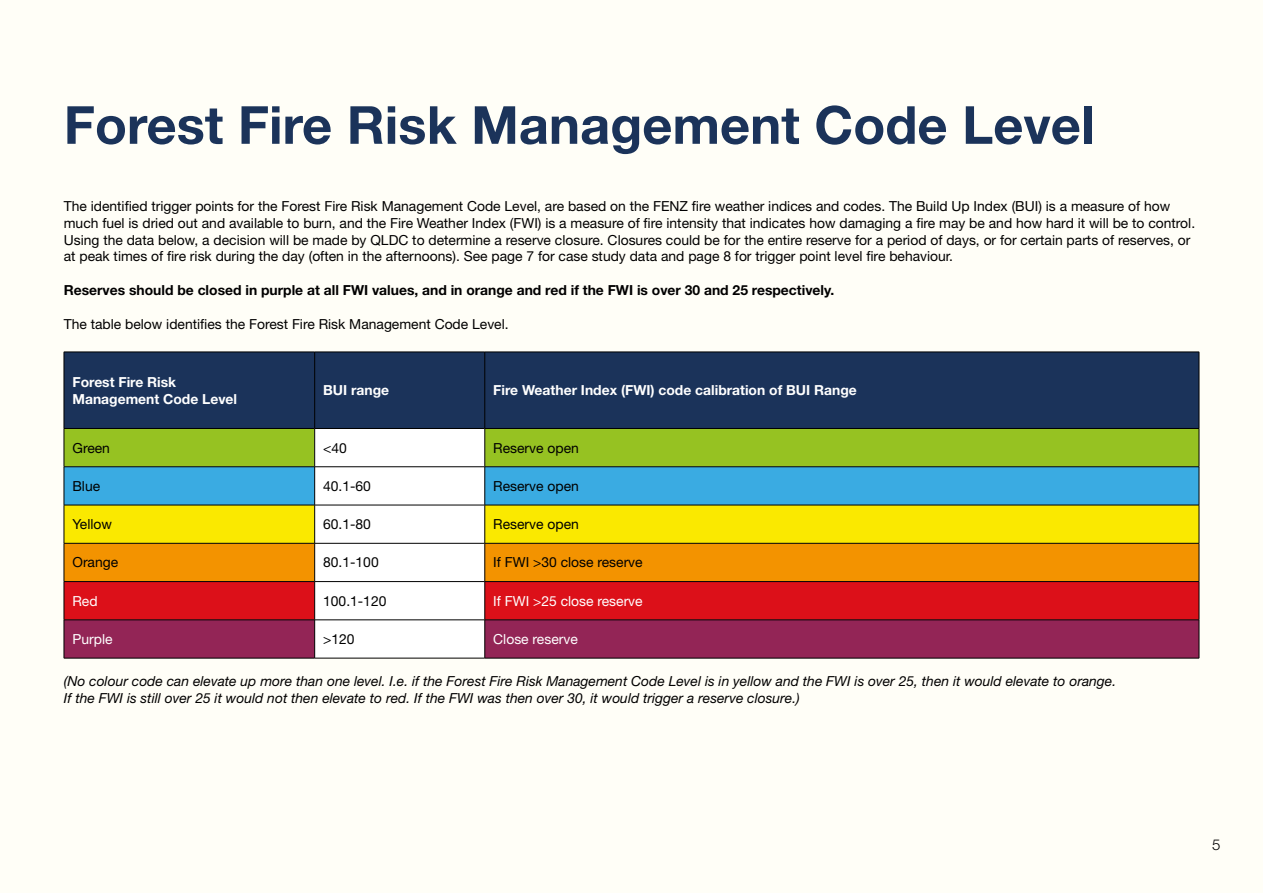
<style>
.page{position:relative;width:1263px;height:893px;background:#fffef7}
.page>*{position:absolute;margin:0;border:0;box-sizing:border-box;transform-origin:0 0}
.t1{font:700 52.5px "Helvetica Neue LT Std";color:#1b335a}
.t2{font:300 15px "Helvetica Neue LT Std";color:#000}
.t3{font:13.8px/16.6px "Helvetica Neue LT Std";color:#000}
.t4{font:italic 13.8px/16.6px "Helvetica Neue LT Std";color:#000}
.t5{font:700 13.8px "Helvetica Neue LT Std";color:#000}
.t6{font:700 13.8px/16.6px "Helvetica Neue LT Std";color:#fff}
.t7{font:13.8px "Helvetica Neue LT Std";color:#fff}
</style>
<div class="page">
<div style="left:65px;top:353px;width:1134px;height:75px;background:#1b335a"></div>
<svg style="left:65px;top:429px;width:1134px;height:229px;background:#bb9559"></svg>
<hr style="left:64px;top:352px;width:251px;height:1px;background:#000">
<hr style="left:64px;top:352px;width:1px;height:76px;background:#000">
<hr style="left:315px;top:352px;width:170px;height:1px;background:#000">
<hr style="left:314px;top:352px;width:1px;height:76px;background:#000">
<hr style="left:485px;top:352px;width:714px;height:1px;background:#000">
<hr style="left:484px;top:352px;width:1px;height:76px;background:#000">
<hr style="left:1199px;top:352px;width:1px;height:76px;background:#000">
<hr style="left:64px;top:428px;width:251px;height:1px;background:#000">
<hr style="left:64px;top:429px;width:1px;height:38px;background:#000">
<hr style="left:315px;top:428px;width:170px;height:1px;background:#000">
<hr style="left:314px;top:429px;width:1px;height:38px;background:#000">
<hr style="left:485px;top:428px;width:714px;height:1px;background:#000">
<hr style="left:484px;top:429px;width:1px;height:38px;background:#000">
<hr style="left:1199px;top:429px;width:1px;height:38px;background:#000">
<hr style="left:64px;top:466px;width:251px;height:1px;background:#000">
<hr style="left:64px;top:467px;width:1px;height:38px;background:#000">
<hr style="left:315px;top:466px;width:170px;height:1px;background:#000">
<hr style="left:314px;top:467px;width:1px;height:38px;background:#000">
<hr style="left:485px;top:466px;width:714px;height:1px;background:#000">
<hr style="left:484px;top:467px;width:1px;height:38px;background:#000">
<hr style="left:1199px;top:467px;width:1px;height:38px;background:#000">
<hr style="left:64px;top:505px;width:251px;height:1px;background:#000">
<hr style="left:64px;top:505px;width:1px;height:38px;background:#000">
<hr style="left:315px;top:505px;width:170px;height:1px;background:#000">
<hr style="left:314px;top:505px;width:1px;height:38px;background:#000">
<hr style="left:485px;top:505px;width:714px;height:1px;background:#000">
<hr style="left:484px;top:505px;width:1px;height:38px;background:#000">
<hr style="left:1199px;top:505px;width:1px;height:38px;background:#000">
<hr style="left:64px;top:543px;width:251px;height:1px;background:#000">
<hr style="left:64px;top:543px;width:1px;height:38px;background:#000">
<hr style="left:315px;top:543px;width:170px;height:1px;background:#000">
<hr style="left:314px;top:543px;width:1px;height:38px;background:#000">
<hr style="left:485px;top:543px;width:714px;height:1px;background:#000">
<hr style="left:484px;top:543px;width:1px;height:38px;background:#000">
<hr style="left:1199px;top:543px;width:1px;height:38px;background:#000">
<hr style="left:64px;top:581px;width:251px;height:1px;background:#000">
<hr style="left:64px;top:582px;width:1px;height:38px;background:#000">
<hr style="left:315px;top:581px;width:170px;height:1px;background:#000">
<hr style="left:314px;top:582px;width:1px;height:38px;background:#000">
<hr style="left:485px;top:581px;width:714px;height:1px;background:#000">
<hr style="left:484px;top:582px;width:1px;height:38px;background:#000">
<hr style="left:1199px;top:582px;width:1px;height:38px;background:#000">
<hr style="left:64px;top:620px;width:251px;height:1px;background:#000">
<hr style="left:64px;top:620px;width:1px;height:38px;background:#000">
<hr style="left:315px;top:620px;width:170px;height:1px;background:#000">
<hr style="left:314px;top:620px;width:1px;height:38px;background:#000">
<hr style="left:485px;top:620px;width:714px;height:1px;background:#000">
<hr style="left:484px;top:620px;width:1px;height:38px;background:#000">
<hr style="left:1199px;top:620px;width:1px;height:38px;background:#000">
<hr style="left:64px;top:658px;width:251px;height:1px;background:#000">
<hr style="left:315px;top:658px;width:170px;height:1px;background:#000">
<hr style="left:485px;top:658px;width:714px;height:1px;background:#000">
<h1 class="t1" style="left:64px;top:93px;width:1032px">Forest Fire Risk Management Code Level</h1>
<p class="t3" style="left:64px;top:198px;width:1133px">The identified trigger points for the Forest Fire Risk Management Code Level, are based on the FENZ fire weather indices and codes. The Build Up Index (BUI) is a measure of how much fuel is dried out and available to burn, and the Fire Weather Index (FWI) is a measure of fire intensity that indicates how damaging a fire may be and how hard it will be to control.<br>Using the data below, a decision will be made by QLDC to determine a reserve closure. Closures could be for the entire reserve for a period of days, or for certain parts of reserves, or at peak times of fire risk during the day (often in the afternoons). See page 7 for case study data and page 8 for trigger point level fire behaviour.</p>
<p class="t5" style="left:64px;top:282px;width:772px">Reserves should be closed in purple at all FWI values, and in orange and red if the FWI is over 30 and 25 respectively.</p>
<p class="t3" style="left:64px;top:315px;width:446px">The table below identifies the Forest Fire Risk Management Code Level.</p>
<p class="t6" style="left:72px;top:373px;width:166px">Forest Fire Risk<br>Management Code Level</p>
<p class="t6" style="left:323px;top:382px;width:68px">BUI range</p>
<p class="t6" style="left:493px;top:382px;width:365px">Fire Weather Index (FWI) code calibration of BUI Range</p>
<p class="t3" style="left:72px;top:439px;width:39px">Green</p>
<p class="t3" style="left:323px;top:439px;width:25px">&lt;40</p>
<p class="t3" style="left:493px;top:439px;width:87px">Reserve open</p>
<p class="t3" style="left:72px;top:477px;width:29px">Blue</p>
<p class="t3" style="left:323px;top:477px;width:49px">40.1-60</p>
<p class="t3" style="left:493px;top:477px;width:87px">Reserve open</p>
<p class="t3" style="left:72px;top:516px;width:41px">Yellow</p>
<p class="t3" style="left:323px;top:516px;width:49px">60.1-80</p>
<p class="t3" style="left:493px;top:516px;width:87px">Reserve open</p>
<p class="t3" style="left:72px;top:554px;width:47px">Orange</p>
<p class="t3" style="left:323px;top:554px;width:57px">80.1-100</p>
<p class="t3" style="left:493px;top:554px;width:151px">If FWI &gt;30 close reserve</p>
<p class="t7" style="left:72px;top:592px;width:27px">Red</p>
<p class="t3" style="left:323px;top:592px;width:65px">100.1-120</p>
<p class="t7" style="left:493px;top:592px;width:151px">If FWI &gt;25 close reserve</p>
<p class="t7" style="left:72px;top:631px;width:42px">Purple</p>
<p class="t3" style="left:323px;top:630px;width:33px">&gt;120</p>
<p class="t7" style="left:493px;top:631px;width:86px">Close reserve</p>
<p class="t4" style="left:64px;top:672px;width:1054px">(No colour code can elevate up more than one level. I.e. if the Forest Fire Risk Management Code Level is in yellow and the FWI is over 25, then it would elevate to orange.<br>If the FWI is still over 25 it would not then elevate to red. If the FWI was then over 30, it would trigger a reserve closure.)</p>
<p class="t2" style="left:1212px;top:836px;width:10px">5</p>
</div>
